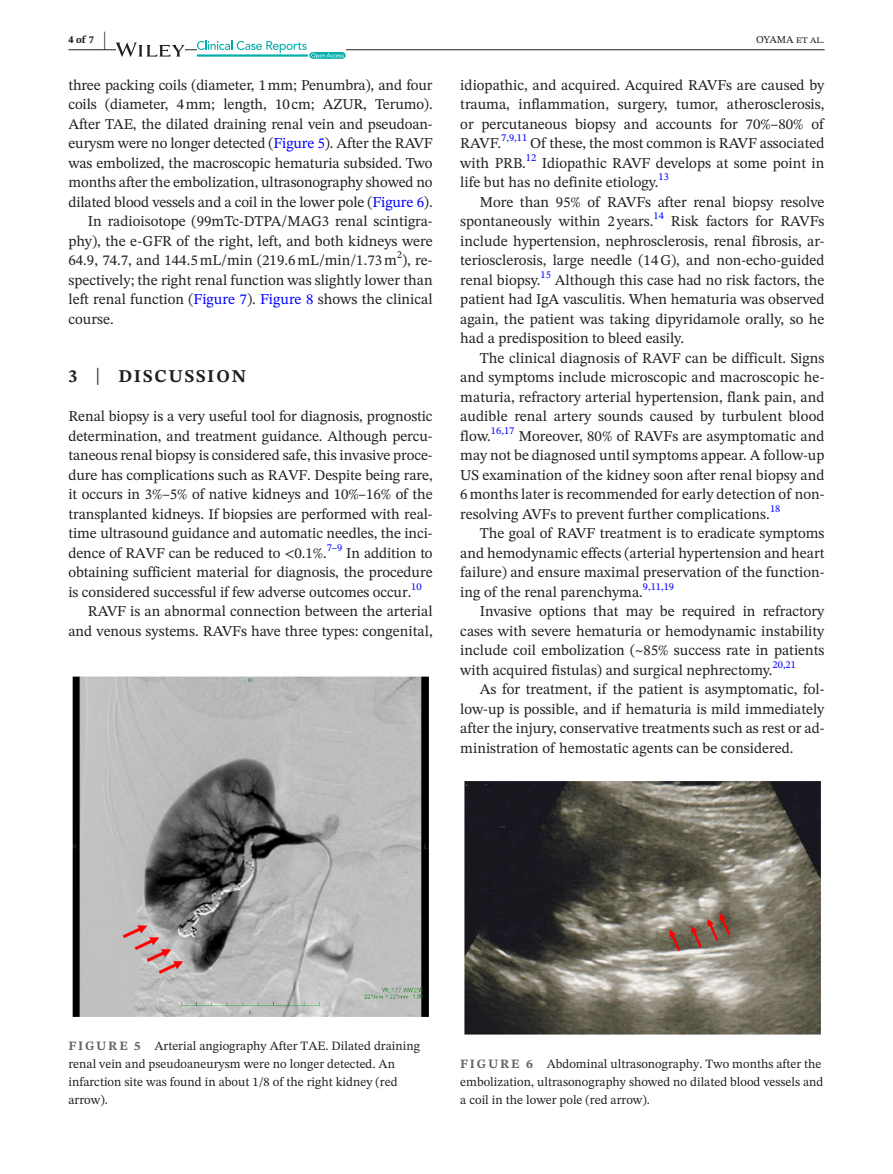
<style>
.page{position:relative;width:893px;height:1174px;background:#fff}
.page>*{position:absolute;margin:0;border:0;box-sizing:border-box;transform-origin:0 0}
.t1{font:700 18px "STIX Two Text";letter-spacing:.1em;color:#231f20}
.t2{font:15px/19.5px "STIX Two Text";color:#231f20;text-align:justify}
.t3{font:12.75px/18px "STIX Two Text";color:#231f20}
.t4{font:10.5px "STIX Two Text";color:#00f}
.t5{font:10.5px "STIX Two Text";color:#231f20}
.t6{font:700 10.5px "STIX Two Text";color:#231f20}
.s1{font-size:21px}
.s2{color:#00f}
.s3{font-size:15px;color:#231f20}
.s4{font-weight:400;font-size:23.7px}
.s5{font-family:"STIX"}
.s6{font-weight:700;color:#636366}
</style>
<div class="page">
<hr style="left:68px;top:49px;width:756px;height:1px;background:#231f20">
<svg style="left:116px;top:43px;width:69px;height:14px"></svg>
<svg style="left:197px;top:41px;width:149px;height:18px"></svg>
<img style="left:72px;top:676px;width:357px;height:341px">
<img style="left:464px;top:781px;width:357px;height:254px">
<p class="t6" style="left:68px;top:32px;width:39px">4 of 7 <span class="s1">|</span></p>
<p class="t5" style="left:756px;top:32px;width:70px">OYAMA et al.</p>
<p class="t2" style="left:68px;top:75px;width:366px;text-align:right">three packing coils (diameter, 1mm; Penumbra), and four coils (diameter, 4mm; length, 10cm; AZUR, Terumo).<br>After TAE, the dilated draining renal vein and pseudoan&shy;eurysm were no longer detected (<span class="s2">Figure 5</span>). After the RAVF was embolized, the macroscopic hematuria subsided. Two months after the embolization, ultrasonography showed no dilated blood vessels and a coil in the lower pole (<span class="s2">Figure 6</span>).<br>In radioisotope (99mTc-DTPA/MAG3 renal scintigra&shy;phy), the e-GFR of the right, left, and both kidneys were 64.9, 74.7, and 144.5mL/min (219.6mL/min/1.73m ), re-</p>
<p class="t2" style="left:460px;top:75px;width:366px">idiopathic, and acquired. Acquired RAVFs are caused by trauma, inflammation, surgery, tumor, atherosclerosis, or percutaneous biopsy and accounts for 70%–80% of</p>
<p class="t4" style="left:460px;top:130px;width:68px"><span class="s3">RAVF.</span>7,9,11</p>
<p class="t2" style="left:530px;top:133px;width:296px">Of these, the most common is RAVF associated</p>
<p class="t2" style="left:460px;top:153px;width:67px">with PRB.</p>
<p class="t4" style="left:526px;top:150px;width:12px">12</p>
<p class="t2" style="left:460px;top:153px;width:366px;text-indent:81px">Idiopathic RAVF develops at some point in life but has no definite etiology.</p>
<p class="t4" style="left:658px;top:169px;width:12px">13</p>
<p class="t2" style="left:460px;top:192px;width:366px;text-indent:20px">More than 95% of RAVFs after renal biopsy resolve spontaneously within 2 years.</p>
<p class="t4" style="left:653px;top:208px;width:12px">14</p>
<p class="t2" style="left:460px;top:211px;width:366px;text-indent:211px">Risk factors for RAVFs include hypertension, nephrosclerosis, renal fibrosis, ar&shy;teriosclerosis, large needle (14G), and non-echo-guided renal biopsy.</p>
<p class="t5" style="left:397px;top:247px;width:7px">2</p>
<p class="t2" style="left:68px;top:270px;width:366px">spectively; the right renal function was slightly lower than left renal function (<span class="s2">Figure 7</span>). <span class="s2">Figure 8</span> shows the clinical course.</p>
<p class="t4" style="left:540px;top:267px;width:12px">15</p>
<p class="t2" style="left:460px;top:270px;width:366px;text-indent:95px">Although this case had no risk factors, the patient had IgA vasculitis. When hematuria was observed again, the patient was taking dipyridamole orally, so he had a predisposition to bleed easily.</p>
<p class="t2" style="left:460px;top:348px;width:366px;text-indent:20px">The clinical diagnosis of RAVF can be difficult. Signs and symptoms include microscopic and macroscopic he&shy;maturia, refractory arterial hypertension, flank pain, and audible renal artery sounds caused by turbulent blood flow.</p>
<p class="t1" style="left:68px;top:363px;width:179px">3 <span class="s4">|</span> DISCUSSION</p>
<p class="t2" style="left:68px;top:406px;width:366px">Renal biopsy is a very useful tool for diagnosis, prognostic determination, and treatment guidance. Although percu&shy;taneous renal biopsy is considered safe, this invasive proce&shy;dure has complications such as RAVF. Despite being rare, it occurs in 3%–5% of native kidneys and 10%–16% of the transplanted kidneys. If biopsies are performed with real&shy;time ultrasound guidance and automatic needles, the inci&shy;dence of RAVF can be reduced to <span class="s5">&lt;</span>0.1%.</p>
<p class="t4" style="left:491px;top:423px;width:25px">16,17</p>
<p class="t2" style="left:460px;top:426px;width:366px;text-indent:58px">Moreover, 80% of RAVFs are asymptomatic and may not be diagnosed until symptoms appear. A follow-up US examination of the kidney soon after renal biopsy and 6months later is recommended for early detection of non&shy;resolving AVFs to prevent further complications.</p>
<p class="t4" style="left:770px;top:501px;width:12px">18</p>
<p class="t2" style="left:460px;top:523px;width:366px;text-indent:20px">The goal of RAVF treatment is to eradicate symptoms and hemodynamic effects (arterial hypertension and heart failure) and ensure maximal preservation of the function&shy;ing of the renal parenchyma.</p>
<p class="t4" style="left:327px;top:540px;width:17px">7–9</p>
<p class="t2" style="left:68px;top:543px;width:366px;text-indent:278px">In addition to obtaining sufficient material for diagnosis, the procedure is considered successful if few adverse outcomes occur.</p>
<p class="t4" style="left:643px;top:579px;width:33px">9,11,19</p>
<p class="t2" style="left:460px;top:601px;width:366px;text-indent:20px">Invasive options that may be required in refractory cases with severe hematuria or hemodynamic instability include coil embolization (<span class="s5">~</span>85% success rate in patients with acquired fistulas) and surgical nephrectomy.</p>
<p class="t4" style="left:411px;top:579px;width:12px">10</p>
<p class="t2" style="left:68px;top:601px;width:366px;text-align:right">RAVF is an abnormal connection between the arterial and venous systems. RAVFs have three types: congenital,</p>
<p class="t4" style="left:773px;top:657px;width:25px">20,21</p>
<p class="t2" style="left:460px;top:679px;width:366px;text-indent:20px">As for treatment, if the patient is asymptomatic, fol&shy;low-up is possible, and if hematuria is mild immediately after the injury, conservative treatments such as rest or ad&shy;ministration of hemostatic agents can be considered.</p>
<p class="t3" style="left:68px;top:1036px;width:353px"><span class="s6">FIGURE 5</span> Arterial angiography After TAE. Dilated draining renal vein and pseudoaneurysm were no longer detected. An infarction site was found in about 1/8 of the right kidney (red arrow).</p>
<p class="t3" style="left:460px;top:1054px;width:365px"><span class="s6">FIGURE 6</span> Abdominal ultrasonography. Two months after the embolization, ultrasonography showed no dilated blood vessels and a coil in the lower pole (red arrow).</p>
</div>
